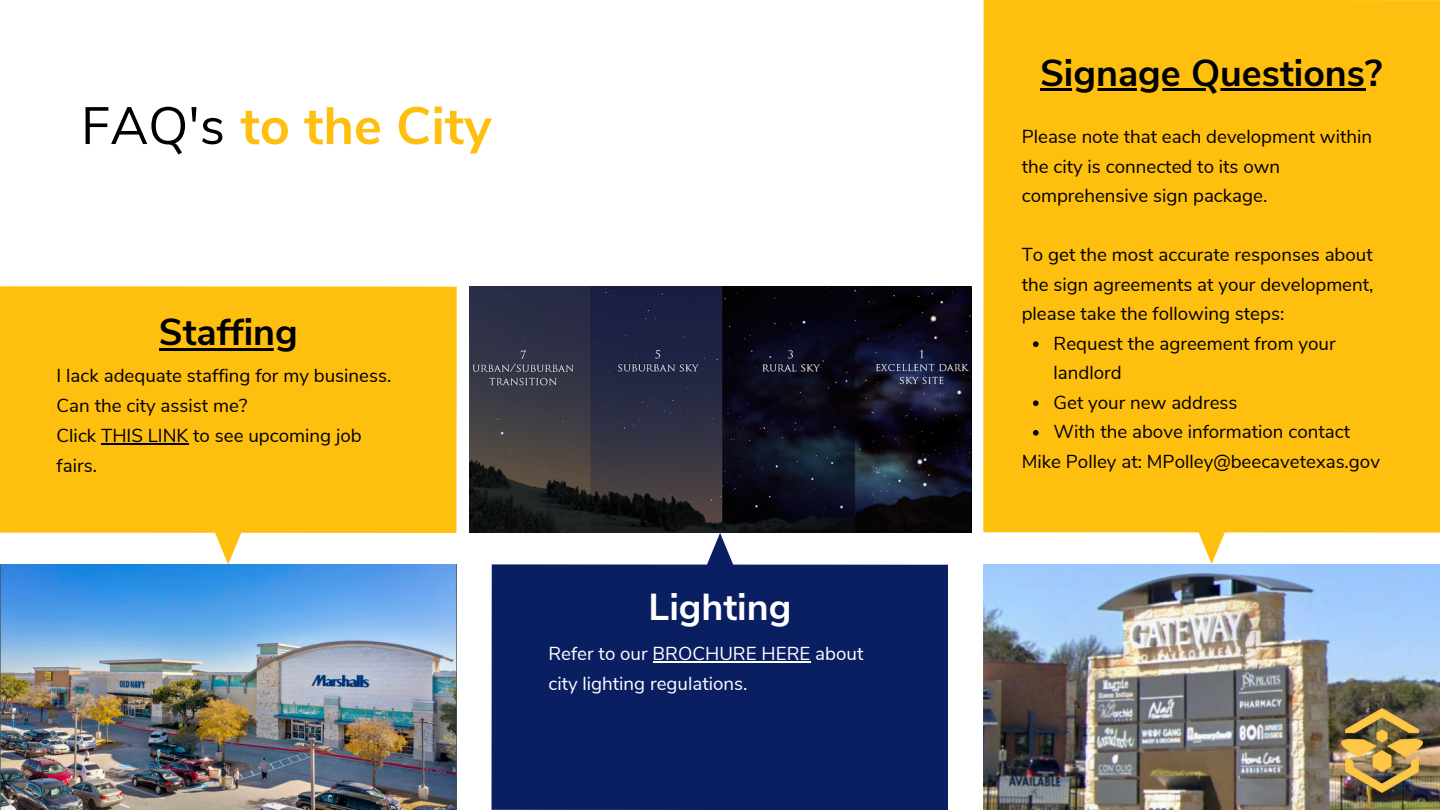
<style>
.page{position:relative;width:1440px;height:810px;background:#fff}
.page>*{position:absolute;margin:0;border:0;box-sizing:border-box;transform-origin:0 0}
.t1{font:700 52.4px "Nunito Sans";color:#febf0e}
.t2{font:700 37.5px "Nunito Sans";color:#000}
.t3{font:700 37.5px "Nunito Sans";color:#fff}
.t4{font:18.8px/30px "Nunito Sans";color:#000}
.t5{font:18.8px/30px "Nunito Sans";color:#fff}
.t6{font:18.7px/29.5px "Nunito Sans";color:#000}
.s1{font-weight:400;color:#000}
</style>
<div class="page">
<svg style="left:0;top:286px;width:457px;height:279px;background:#fdc529"></svg>
<svg style="left:492px;top:533px;width:456px;height:277px;background:#253773"></svg>
<img style="left:0;top:565px;width:457px;height:245px">
<img style="left:469px;top:286px;width:502px;height:246px">
<hr style="left:653px;top:661px;width:157px;height:2px;background:#fff">
<hr style="left:159px;top:348px;width:139px;height:3px;background:#000">
<hr style="left:101px;top:444px;width:87px;height:1px;background:#000">
<img style="left:983px;top:564px;width:457px;height:246px">
<div style="left:983px;top:0;width:457px;height:564px;background:#febf0e"></div>
<hr style="left:1040px;top:88px;width:325px;height:3px;background:#000">
<svg style="left:1033px;top:341px;width:6px;height:6px"></svg>
<svg style="left:1033px;top:400px;width:6px;height:6px"></svg>
<svg style="left:1033px;top:430px;width:6px;height:6px"></svg>
<img style="left:1342px;top:708px;width:81px;height:85px">
<p class="t1" style="left:81px;top:91px;width:412px"><span class="s1">FAQ's</span> to the City</p>
<p class="t2" style="left:159px;top:308px;width:140px">Staffing</p>
<p class="t4" style="left:57px;top:361px;width:336px">I lack adequate staffing for my business.<br>Can the city assist me?</p>
<p class="t4" style="left:57px;top:421px;width:307px">Click THIS LINK to see upcoming job fairs.</p>
<p class="t3" style="left:649px;top:582px;width:144px">Lighting</p>
<p class="t5" style="left:548px;top:639px;width:317px">Refer to our BROCHURE HERE about city lighting regulations.</p>
<p class="t2" style="left:1040px;top:48px;width:344px">Signage Questions?</p>
<p class="t6" style="left:1022px;top:122px;width:352px">Please note that each development within the city is connected to its own comprehensive sign package.</p>
<p class="t6" style="left:1022px;top:240px;width:353px;text-align:justify">To get the most accurate responses about the sign agreements at your development, please take the following steps:</p>
<p class="t6" style="left:1054px;top:329px;width:284px">Request the agreement from your landlord</p>
<p class="t6" style="left:1054px;top:388px;width:186px">Get your new address</p>
<p class="t6" style="left:1054px;top:418px;width:298px">With the above information contact</p>
<p class="t6" style="left:1022px;top:447px;width:360px">Mike Polley at: MPolley@beecavetexas.gov</p>
</div>
